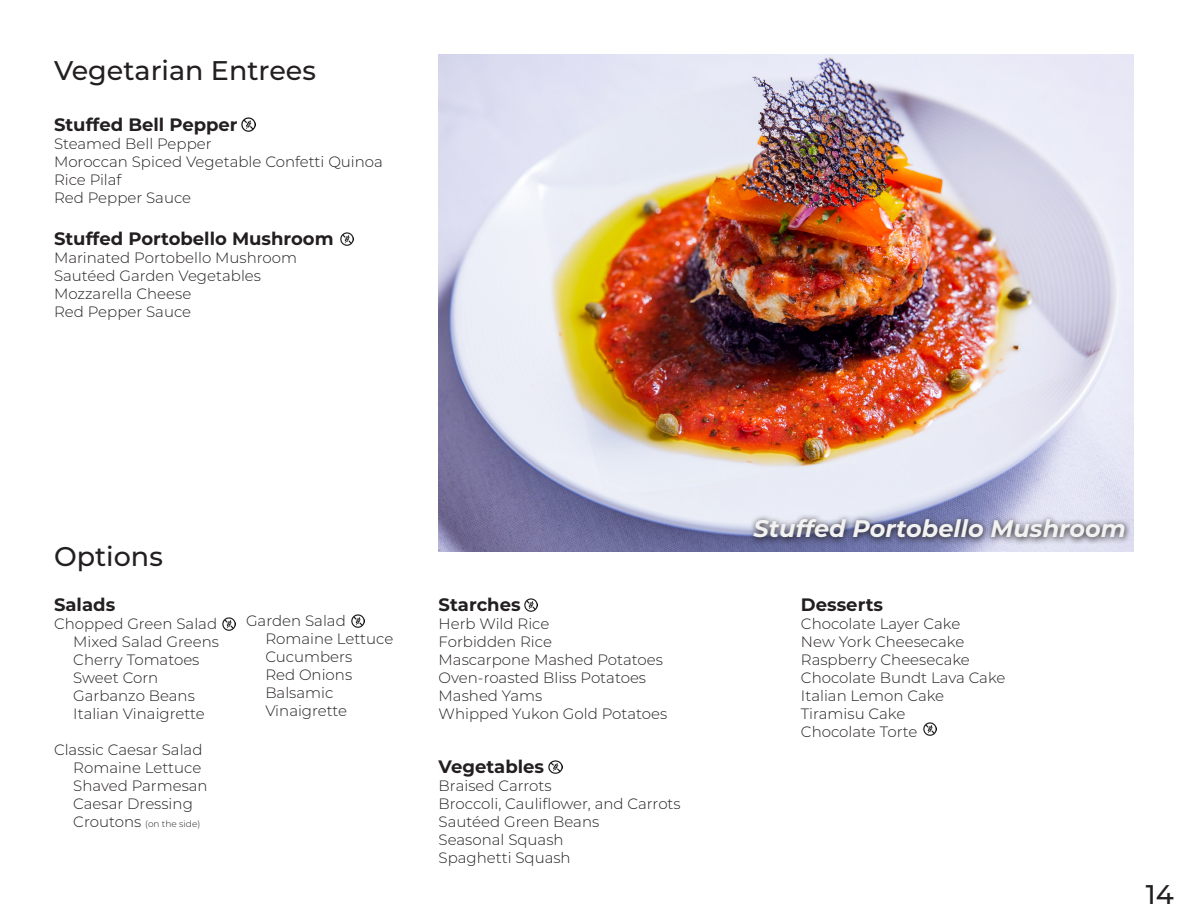
<style>
.page{position:relative;width:1188px;height:918px;background:#fff}
.page>*{position:absolute;margin:0;border:0;box-sizing:border-box;transform-origin:0 0}
.t1{font:500 27px "Montserrat";color:#231f20}
.t2{font:italic 700 24px "Montserrat";color:#f2f2f2}
.t3{font:700 18px "Montserrat";color:#231f20}
.t4{font:300 15px "Montserrat";color:#231f20}
.t5{font:300 9px "Montserrat";color:#231f20}
.s1{font-size:15px}
</style>
<div class="page">
<img style="left:439px;top:54px;width:695px;height:497px">
<svg style="left:748px;top:513px;width:384px;height:32px;background:#8d8fa7"></svg>
<svg style="left:242px;top:118px;width:13px;height:13px"></svg>
<img style="left:341px;top:232px;width:13px;height:14px">
<svg style="left:351px;top:614px;width:13px;height:13px"></svg>
<svg style="left:222px;top:618px;width:13px;height:13px"></svg>
<svg style="left:525px;top:598px;width:13px;height:13px"></svg>
<svg style="left:549px;top:761px;width:13px;height:13px"></svg>
<svg style="left:923px;top:723px;width:13px;height:13px"></svg>
<p class="t1" style="left:54px;top:52px;width:263px">Vegetarian Entrees</p>
<p class="t3" style="left:54px;top:111px;width:185px">Stuffed Bell Pepper</p>
<p class="t4" style="left:54px;top:133px;width:159px">Steamed Bell Pepper</p>
<p class="t4" style="left:54px;top:151px;width:330px">Moroccan Spiced Vegetable Confetti Quinoa</p>
<p class="t4" style="left:54px;top:169px;width:69px">Rice Pilaf</p>
<p class="t4" style="left:54px;top:187px;width:139px">Red Pepper Sauce</p>
<p class="t3" style="left:54px;top:225px;width:281px">Stuffed Portobello Mushroom</p>
<p class="t4" style="left:54px;top:247px;width:245px">Marinated Portobello Mushroom</p>
<p class="t4" style="left:54px;top:265px;width:209px">Sautéed Garden Vegetables</p>
<p class="t4" style="left:54px;top:283px;width:139px">Mozzarella Cheese</p>
<p class="t4" style="left:54px;top:301px;width:139px">Red Pepper Sauce</p>
<p class="t1" style="left:54px;top:538px;width:110px">Options</p>
<p class="t3" style="left:54px;top:592px;width:63px">Salads</p>
<p class="t4" style="left:54px;top:614px;width:165px">Chopped Green Salad</p>
<p class="t4" style="left:73px;top:632px;width:147px">Mixed Salad Greens</p>
<p class="t4" style="left:73px;top:650px;width:128px">Cherry Tomatoes</p>
<p class="t4" style="left:73px;top:668px;width:86px">Sweet Corn</p>
<p class="t4" style="left:73px;top:686px;width:123px">Garbanzo Beans</p>
<p class="t4" style="left:73px;top:704px;width:133px">Italian Vinaigrette</p>
<p class="t4" style="left:54px;top:740px;width:150px">Classic Caesar Salad</p>
<p class="t4" style="left:73px;top:758px;width:130px">Romaine Lettuce</p>
<p class="t4" style="left:73px;top:776px;width:136px">Shaved Parmesan</p>
<p class="t4" style="left:73px;top:794px;width:121px">Caesar Dressing</p>
<p class="t5" style="left:73px;top:818px;width:129px"><span class="s1">Croutons</span> (on the side)</p>
<p class="t4" style="left:246px;top:611px;width:101px">Garden Salad</p>
<p class="t4" style="left:265px;top:629px;width:130px">Romaine Lettuce</p>
<p class="t4" style="left:265px;top:647px;width:88px">Cucumbers</p>
<p class="t4" style="left:265px;top:665px;width:88px">Red Onions</p>
<p class="t4" style="left:265px;top:683px;width:70px">Balsamic</p>
<p class="t4" style="left:265px;top:701px;width:83px">Vinaigrette</p>
<p class="t3" style="left:439px;top:592px;width:84px">Starches</p>
<p class="t4" style="left:439px;top:614px;width:112px">Herb Wild Rice</p>
<p class="t4" style="left:439px;top:632px;width:115px">Forbidden Rice</p>
<p class="t4" style="left:439px;top:650px;width:226px">Mascarpone Mashed Potatoes</p>
<p class="t4" style="left:439px;top:668px;width:209px">Oven-roasted Bliss Potatoes</p>
<p class="t4" style="left:439px;top:686px;width:105px">Mashed Yams</p>
<p class="t4" style="left:439px;top:704px;width:230px">Whipped Yukon Gold Potatoes</p>
<p class="t3" style="left:439px;top:754px;width:107px">Vegetables</p>
<p class="t4" style="left:439px;top:775px;width:115px">Braised Carrots</p>
<p class="t4" style="left:439px;top:793px;width:244px">Broccoli, Cauliflower, and Carrots</p>
<p class="t4" style="left:439px;top:811px;width:162px">Sautéed Green Beans</p>
<p class="t4" style="left:439px;top:829px;width:126px">Seasonal Squash</p>
<p class="t4" style="left:439px;top:847px;width:134px">Spaghetti Squash</p>
<p class="t2" style="left:753px;top:511px;width:374px">Stuffed Portobello Mushroom</p>
<p class="t3" style="left:801px;top:592px;width:84px">Desserts</p>
<p class="t4" style="left:801px;top:614px;width:161px">Chocolate Layer Cake</p>
<p class="t4" style="left:801px;top:632px;width:165px">New York Cheesecake</p>
<p class="t4" style="left:801px;top:650px;width:170px">Raspberry Cheesecake</p>
<p class="t4" style="left:801px;top:668px;width:206px">Chocolate Bundt Lava Cake</p>
<p class="t4" style="left:801px;top:686px;width:145px">Italian Lemon Cake</p>
<p class="t4" style="left:801px;top:704px;width:106px">Tiramisu Cake</p>
<p class="t4" style="left:801px;top:722px;width:118px">Chocolate Torte</p>
<p class="t1" style="left:1146px;top:875px;width:30px">14</p>
</div>
